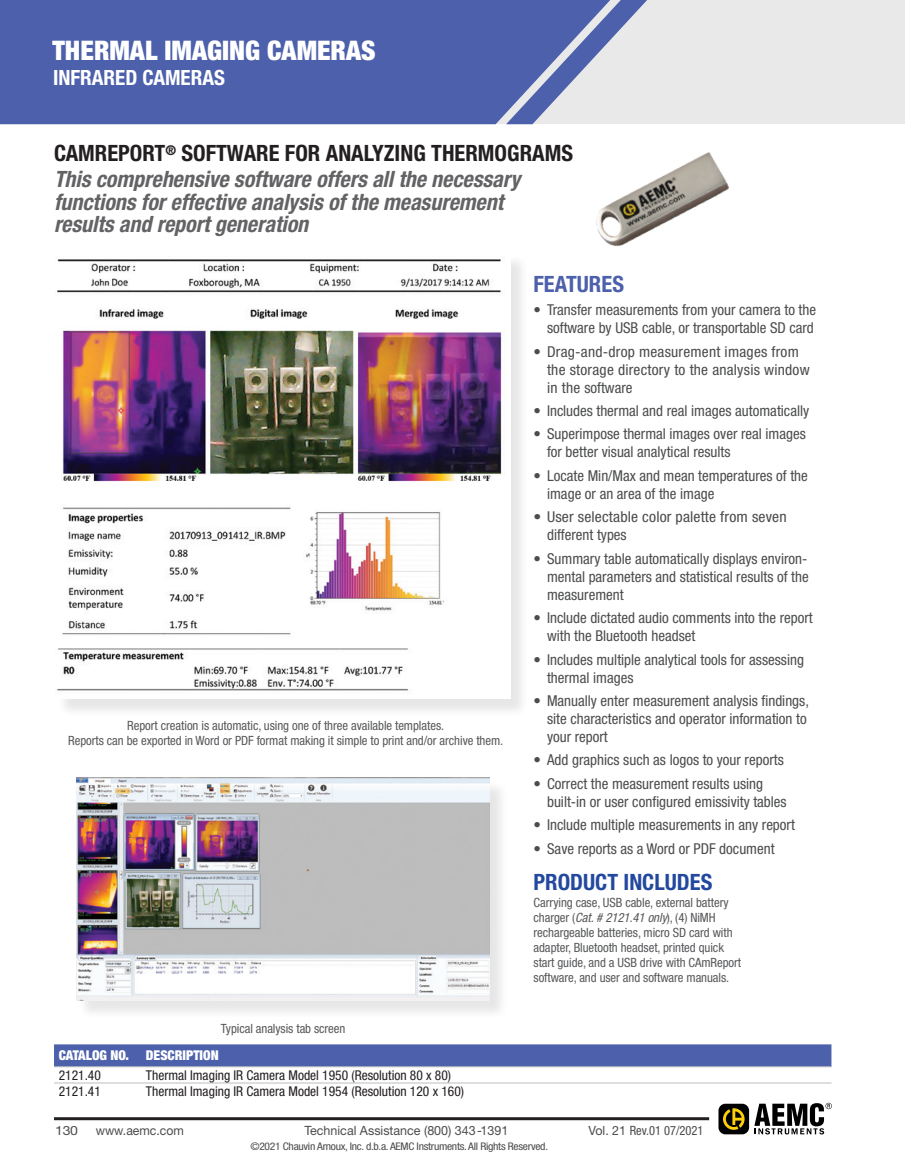
<style>
.page{position:relative;width:905px;height:1175px;background:#fff}
.page>*{position:absolute;margin:0;border:0;box-sizing:border-box;transform-origin:0 0}
.t1{font:900 condensed 27px "Helvetica Neue LT Std";color:#fff}
.t2{font:italic 700 condensed 22.5px/26.8px "Helvetica Neue LT Std";color:#636366}
.t3{font:700 condensed 22.5px "Helvetica Neue LT Std";color:#23499f}
.t4{font:700 condensed 22.5px "Helvetica Neue LT Std";color:#4c60ab}
.t5{font:700 condensed 21px "Helvetica Neue LT Std";color:#fff}
.t6{font:condensed 15px/18px "Helvetica Neue LT Std";color:#4b4c4d}
.t7{font:condensed 15px/18px "Helvetica Neue LT Std";color:#4b4c4d;scale:1.05 1}
.t8{font:condensed 13.5px "Helvetica Neue LT Std";color:#231f20}
.t9{font:900 condensed 13.5px "Helvetica Neue LT Std";color:#fff}
.t10{font:condensed 12.75px/15px "Helvetica Neue LT Std";letter-spacing:-.005em;color:#57585a;text-align:center}
.t11{font:12.75px "Helvetica Neue LT Std";color:#4b4c4d}
.t12{font:condensed 12.75px "Helvetica Neue LT Std";color:#4b4c4d}
.t13{font:12.75px "Helvetica Neue LT Std";color:#4b4c4d;scale:.96 1}
.t14{font:12.75px "Helvetica Neue LT Std";color:#4b4c4d;scale:1.1 1}
.t15{font:condensed 10.5px "Helvetica Neue LT Std";letter-spacing:-.025em;color:#4b4c4d;scale:1.1 1}
.s1{font-style:normal;color:#231f20}
.s2{font-style:italic}
.s3{font-stretch:normal}
</style>
<div class="page">
<div style="left:418px;top:0;width:486px;height:124px;background:#e9e9e9"></div>
<div style="left:0;top:0;width:506px;height:124px;background:#4c60ab"></div>
<svg style="left:506px;top:0;width:141px;height:124px"></svg>
<div style="left:718px;top:1103px;width:31px;height:31px;background:#000;border-radius:7px"></div>
<svg style="left:723px;top:1108px;width:21px;height:21px"></svg>
<svg style="left:754px;top:1102px;width:77px;height:32px"></svg>
<hr style="left:54px;top:1117px;width:655px;height:3px;background:#231f20">
<img style="left:545px;top:110px;width:184px;height:137px">
<div style="left:57px;top:254px;width:472px;height:463px;background:#231f20;opacity:.11"></div>
<img style="left:57px;top:254px;width:453px;height:444px">
<div style="left:78px;top:780px;width:430px;height:239px;background:#231f20;opacity:.11"></div>
<img style="left:76px;top:778px;width:413px;height:222px">
<div style="left:54px;top:1044px;width:777px;height:22px;background:#4c60ab"></div>
<hr style="left:54px;top:1066px;width:92px;height:1px;background:#bcbdc0">
<hr style="left:146px;top:1066px;width:685px;height:1px;background:#bcbdc0">
<hr style="left:54px;top:1082px;width:92px;height:1px;background:#bcbdc0">
<hr style="left:146px;top:1082px;width:685px;height:1px;background:#bcbdc0">
<h1 class="t1" style="left:52px;top:34px;width:325px">THERMAL IMAGING CAMERAS</h1>
<h3 class="t5" style="left:53px;top:64px;width:173px">INFRARED CAMERAS</h3>
<h2 class="t2" style="left:54px;top:139px;width:520px"><span class="s1">CAMREPORT</span><sup>®</sup> <span class="s1">SOFTWARE FOR ANALYZING THERMOGRAMS<br></span>This comprehensive software offers all the necessary</h2>
<h2 class="t2" style="left:54px;top:191px;width:450px;line-height:22.5px">functions for effective analysis of the measurement results and report generation</h2>
<p class="t10" style="left:68px;top:718px;width:436px">Report creation is automatic, using one of three available templates.<br>Reports can be exported in Word or PDF format making it simple to print and/or archive them.</p>
<p class="t10" style="left:221px;top:1021px;width:126px">Typical analysis tab screen</p>
<p class="t9" style="left:59px;top:1047px;width:161px">CATALOG NO. DESCRIPTION</p>
<p class="t8" style="left:59px;top:1067px;width:44px">2121.40</p>
<p class="t8" style="left:146px;top:1067px;width:307px">Thermal Imaging IR Camera Model 1950 (Resolution 80 x 80)</p>
<p class="t8" style="left:59px;top:1083px;width:44px">2121.41</p>
<p class="t8" style="left:146px;top:1083px;width:320px">Thermal Imaging IR Camera Model 1954 (Resolution 120 x 160)</p>
<h2 class="t4" style="left:533px;top:270px;width:92px">FEATURES</h2>
<p class="t6" style="left:533px;top:301px;width:284px;text-align:right">• Transfer measurements from your camera to the software by USB cable, or transportable SD card</p>
<p class="t6" style="left:547px;top:342px;width:264px;text-indent:-14px">• Drag-and-drop measurement images from the storage directory to the analysis window in the software</p>
<p class="t6" style="left:533px;top:401px;width:277px">• Includes thermal and real images automatically</p>
<p class="t6" style="left:547px;top:425px;width:260px;text-indent:-14px">• Superimpose thermal images over real images for better visual analytical results</p>
<p class="t6" style="left:547px;top:466px;width:262px;text-indent:-14px">• Locate Min/Max and mean temperatures of the image or an area of the image</p>
<p class="t7" style="left:547px;top:508px;width:230px;text-indent:-14px">• User selectable color palette from seven different types</p>
<p class="t6" style="left:547px;top:549px;width:263px;text-align:justify;text-indent:-14px">• Summary table automatically displays environ&shy;mental parameters and statistical results of the measurement</p>
<p class="t6" style="left:547px;top:608px;width:267px;text-indent:-14px">• Include dictated audio comments into the report with the Bluetooth headset</p>
<p class="t6" style="left:547px;top:650px;width:258px;text-indent:-14px">• Includes multiple analytical tools for assessing thermal images</p>
<p class="t6" style="left:547px;top:691px;width:263px;text-indent:-14px">• Manually enter measurement analysis findings, site characteristics and operator information to your report</p>
<p class="t6" style="left:533px;top:751px;width:252px">• Add graphics such as logos to your reports</p>
<p class="t6" style="left:547px;top:774px;width:241px;text-indent:-14px">• Correct the measurement results using built-in or user configured emissivity tables</p>
<p class="t6" style="left:533px;top:815px;width:263px">• Include multiple measurements in any report</p>
<p class="t6" style="left:533px;top:839px;width:242px">• Save reports as a Word or PDF document</p>
<h2 class="t3" style="left:533px;top:868px;width:180px">PRODUCT INCLUDES</h2>
<p class="t10" style="left:533px;top:894px;width:209px;text-align:left">Carrying case, USB cable, external battery charger (<span class="s2">Cat. # 2121.41 only</span>), (4) NiMH rechargeable batteries, micro SD card with adapter, Bluetooth headset, printed quick start guide, and a USB drive with CAmReport software, and user and software manuals.</p>
<p class="t14" style="left:55px;top:1122px;width:22px">130</p>
<p class="t13" style="left:96px;top:1122px;width:93px">www.aemc.com</p>
<p class="t11" style="left:304px;top:1122px;width:205px">Technical Assistance (800) 343-1391</p>
<p class="t12" style="left:588px;top:1122px;width:117px"><span class="s3">Vol. 21</span> Rev.01 07/2021</p>
<p class="t15" style="left:250px;top:1139px;width:272px">©2021 Chauvin Arnoux, Inc. d.b.a. AEMC Instruments. All Rights Reserved.</p>
</div>
